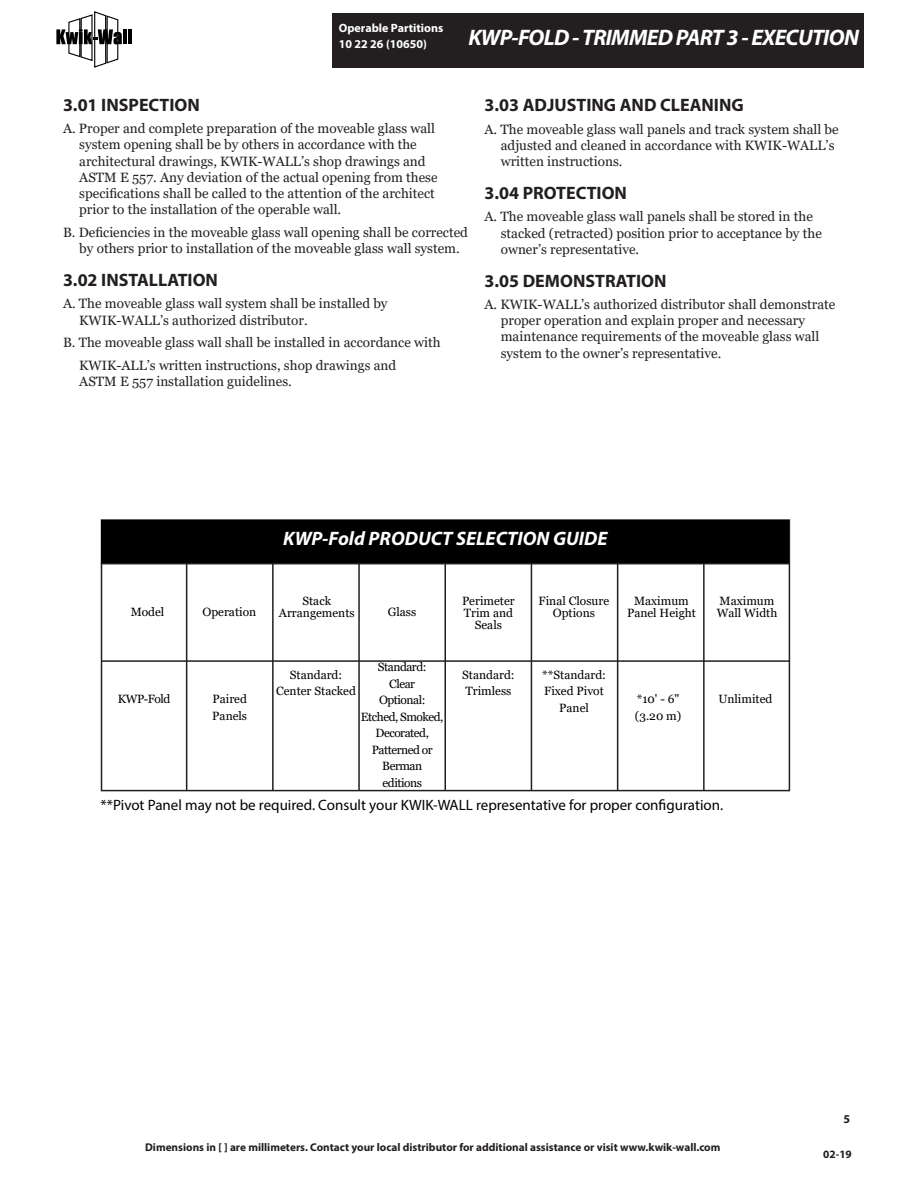
<style>
.page{position:relative;width:918px;height:1188px;background:#fff}
.page>*{position:absolute;margin:0;border:0;box-sizing:border-box;transform-origin:0 0}
.t1{font:italic 700 22.5px "Myriad Pro";letter-spacing:-.03em;color:#fff}
.t2{font:italic 700 19.5px "Myriad Pro";color:#fff}
.t3{font:700 18px "Myriad Pro";color:#231f20}
.t4{font:15px "Myriad Pro";color:#000}
.t5{font:13.5px/16.2px "Georgia";color:#231f20;text-align:center}
.t6{font:12px/12px "Georgia";color:#000;text-align:center}
.t7{font:12px "Georgia";letter-spacing:-.04em;color:#000}
.t8{font:700 12px/16.5px "Myriad Pro";color:#fff}
.t9{font:700 12px "Myriad Pro";color:#231f20}
.t10{font:700 11.25px "Myriad Pro";color:#231f20}
</style>
<div class="page">
<div style="left:332px;top:13px;width:532px;height:55px;background:#231f20"></div>
<svg style="left:56px;top:11px;width:66px;height:57px"></svg>
<hr style="left:123px;top:29px;width:4px;height:15px;background:#000">
<hr style="left:128px;top:29px;width:4px;height:15px;background:#000">
<div style="left:101px;top:519px;width:689px;height:272px;border:2px solid #231f20"></div>
<div style="left:102px;top:520px;width:687px;height:44px;background:#000"></div>
<hr style="left:101px;top:563px;width:688px;height:1px;background:#231f20">
<hr style="left:102px;top:660px;width:688px;height:2px;background:#231f20">
<hr style="left:186px;top:564px;width:1px;height:226px;background:#231f20">
<hr style="left:272px;top:564px;width:2px;height:226px;background:#231f20">
<hr style="left:358px;top:564px;width:2px;height:226px;background:#231f20">
<hr style="left:444px;top:564px;width:2px;height:226px;background:#231f20">
<hr style="left:531px;top:564px;width:1px;height:226px;background:#231f20">
<hr style="left:617px;top:564px;width:1px;height:226px;background:#231f20">
<hr style="left:703px;top:564px;width:2px;height:226px;background:#231f20">
<p class="t8" style="left:339px;top:19px;width:106px">Operable Partitions<br>10 22 26 (10650)</p>
<p class="t1" style="left:469px;top:22px;width:392px">KWP-FOLD - TRIMMED PART 3 - EXECUTION</p>
<p class="t3" style="left:63px;top:93px;width:138px">3.01 INSPECTION</p>
<p class="t5" style="left:63px;top:121px;width:373px">A. Proper and complete preparation of the moveable glass wall</p>
<p class="t5" style="left:79px;top:137px;width:339px">system opening shall be by others in accordance with the</p>
<p class="t5" style="left:79px;top:153px;width:348px">architectural drawings, KWIK-WALL’s shop drawings and</p>
<p class="t5" style="left:79px;top:169px;width:360px">ASTM E 557. Any deviation of the actual opening from these</p>
<p class="t5" style="left:79px;top:186px;width:357px">specifications shall be called to the attention of the architect</p>
<p class="t5" style="left:79px;top:202px;width:263px">prior to the installation of the operable wall.</p>
<p class="t5" style="left:63px;top:224px;width:407px">B. Deficiencies in the moveable glass wall opening shall be corrected by others prior to installation of the moveable glass wall system.</p>
<p class="t3" style="left:63px;top:268px;width:157px">3.02 INSTALLATION</p>
<p class="t5" style="left:63px;top:296px;width:326px">A. The moveable glass wall system shall be installed by</p>
<p class="t5" style="left:79px;top:312px;width:230px">KWIK-WALL’s authorized distributor.</p>
<p class="t5" style="left:79px;top:332px;width:363px;line-height:22.5px;text-align:left;text-indent:-16px">B. The moveable glass wall shall be installed in accordance with<br>KWIK-ALL’s written instructions, shop drawings and</p>
<p class="t5" style="left:79px;top:373px;width:214px">ASTM E 557 installation guidelines.</p>
<p class="t3" style="left:484px;top:93px;width:261px">3.03 ADJUSTING AND CLEANING</p>
<p class="t5" style="left:484px;top:121px;width:356px">A. The moveable glass wall panels and track system shall be</p>
<p class="t5" style="left:501px;top:137px;width:335px">adjusted and cleaned in accordance with KWIK-WALL’s</p>
<p class="t5" style="left:501px;top:153px;width:123px">written instructions.</p>
<p class="t3" style="left:484px;top:181px;width:144px">3.04 PROTECTION</p>
<p class="t5" style="left:484px;top:209px;width:330px">A. The moveable glass wall panels shall be stored in the</p>
<p class="t5" style="left:501px;top:225px;width:323px">stacked (retracted) position prior to acceptance by the</p>
<p class="t5" style="left:501px;top:241px;width:140px">owner’s representative.</p>
<p class="t3" style="left:484px;top:269px;width:184px">3.05 DEMONSTRATION</p>
<p class="t5" style="left:484px;top:297px;width:352px">A. KWIK-WALL’s authorized distributor shall demonstrate</p>
<p class="t5" style="left:501px;top:313px;width:306px">proper operation and explain proper and necessary</p>
<p class="t5" style="left:501px;top:329px;width:320px">maintenance requirements of the moveable glass wall</p>
<p class="t5" style="left:501px;top:345px;width:222px">system to the owner’s representative.</p>
<p class="t2" style="left:283px;top:526px;width:326px">KWP-Fold PRODUCT SELECTION GUIDE</p>
<p class="t6" style="left:131px;top:606px;width:35px">Model</p>
<p class="t6" style="left:202px;top:606px;width:55px">Operation</p>
<p class="t6" style="left:302px;top:595px;width:30px">Stack</p>
<p class="t6" style="left:279px;top:607px;width:77px">Arrangements</p>
<p class="t6" style="left:388px;top:606px;width:30px">Glass</p>
<p class="t6" style="left:462px;top:595px;width:54px">Perimeter<br>Trim and<br>Seals</p>
<p class="t6" style="left:539px;top:595px;width:72px">Final Closure</p>
<p class="t6" style="left:553px;top:607px;width:44px">Options</p>
<p class="t6" style="left:634px;top:595px;width:56px">Maximum</p>
<p class="t6" style="left:627px;top:607px;width:70px">Panel Height</p>
<p class="t6" style="left:720px;top:595px;width:56px">Maximum</p>
<p class="t6" style="left:717px;top:607px;width:62px">Wall Width</p>
<p class="t6" style="left:118px;top:694px;width:54px">KWP-Fold</p>
<p class="t6" style="left:212px;top:694px;width:36px">Paired</p>
<p class="t6" style="left:212px;top:710px;width:36px">Panels</p>
<p class="t7" style="left:378px;top:660px;width:50px">Standard:</p>
<p class="t6" style="left:389px;top:678px;width:27px">Clear</p>
<p class="t7" style="left:379px;top:693px;width:48px">Optional:</p>
<p class="t7" style="left:361px;top:709px;width:84px">Etched, Smoked,</p>
<p class="t7" style="left:376px;top:726px;width:55px">Decorated,</p>
<p class="t7" style="left:372px;top:742px;width:63px">Patterned or</p>
<p class="t6" style="left:382px;top:760px;width:41px">Berman</p>
<p class="t7" style="left:383px;top:775px;width:41px">editions</p>
<p class="t6" style="left:290px;top:669px;width:54px">Standard:</p>
<p class="t6" style="left:276px;top:685px;width:81px">Center Stacked</p>
<p class="t6" style="left:462px;top:669px;width:54px">Standard:</p>
<p class="t6" style="left:465px;top:685px;width:48px">Trimless</p>
<p class="t6" style="left:542px;top:669px;width:65px">**Standard:</p>
<p class="t6" style="left:544px;top:685px;width:61px">Fixed Pivot</p>
<p class="t6" style="left:559px;top:702px;width:31px">Panel</p>
<p class="t6" style="left:637px;top:694px;width:44px">*10' - 6"</p>
<p class="t6" style="left:635px;top:710px;width:48px">(3.20 m)</p>
<p class="t6" style="left:718px;top:694px;width:56px">Unlimited</p>
<p class="t4" style="left:101px;top:795px;width:624px">**Pivot Panel may not be required. Consult your KWIK-WALL representative for proper configuration.</p>
<p class="t10" style="left:145px;top:1140px;width:577px">Dimensions in [ ] are millimeters. Contact your local distributor for additional assistance or visit www.kwik-wall.com</p>
<p class="t9" style="left:843px;top:1111px;width:8px">5</p>
<p class="t10" style="left:823px;top:1147px;width:30px">02-19</p>
</div>
